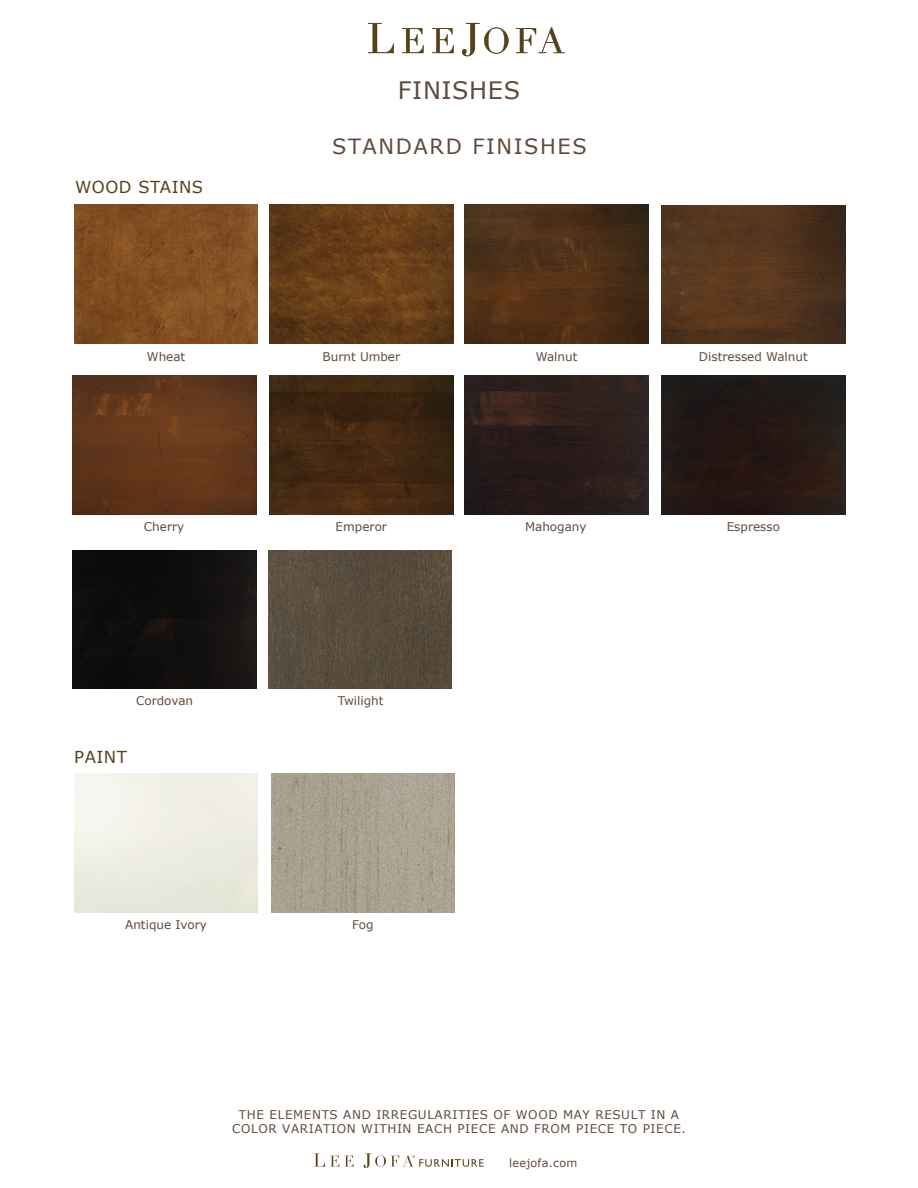
<style>
.page{position:relative;width:918px;height:1188px;background:#fff}
.page>*{position:absolute;margin:0;border:0;box-sizing:border-box;transform-origin:0 0}
.t1{font:24px "Verdana";letter-spacing:.025em;color:#614a3d}
.t2{font:21px "Verdana";letter-spacing:.075em;color:#614a3d}
.t3{font:16.5px "Verdana";letter-spacing:.03em;color:#564218}
.t4{font:12px "Verdana";color:#614a3d}
.t5{font:12px "Verdana";letter-spacing:.05em;color:#614a3d}
.t6{font:11.25px "Verdana";letter-spacing:.025em;color:#614a3d}
</style>
<div class="page">
<svg style="left:314px;top:1153px;width:40px;height:14px"></svg>
<svg style="left:364px;top:1153px;width:120px;height:15px"></svg>
<svg style="left:368px;top:23px;width:26px;height:30px"></svg>
<svg style="left:402px;top:28px;width:22px;height:25px"></svg>
<svg style="left:432px;top:28px;width:22px;height:25px"></svg>
<svg style="left:462px;top:23px;width:47px;height:33px"></svg>
<svg style="left:516px;top:27px;width:49px;height:26px"></svg>
<img style="left:271px;top:774px;width:184px;height:138px">
<img style="left:74px;top:205px;width:184px;height:138px">
<img style="left:270px;top:376px;width:183px;height:138px">
<img style="left:270px;top:205px;width:183px;height:138px">
<img style="left:465px;top:376px;width:183px;height:138px">
<img style="left:465px;top:205px;width:183px;height:138px">
<img style="left:662px;top:205px;width:183px;height:139px">
<img style="left:662px;top:376px;width:183px;height:138px">
<img style="left:73px;top:376px;width:183px;height:138px">
<img style="left:73px;top:550px;width:183px;height:139px">
<img style="left:268px;top:550px;width:184px;height:139px">
<p class="t1" style="left:398px;top:75px;width:124px">FINISHES</p>
<p class="t3" style="left:75px;top:176px;width:130px">WOOD STAINS</p>
<p class="t4" style="left:147px;top:349px;width:40px">Wheat</p>
<p class="t2" style="left:332px;top:133px;width:256px">STANDARD FINISHES</p>
<p class="t4" style="left:323px;top:349px;width:79px">Burnt Umber</p>
<p class="t4" style="left:536px;top:349px;width:43px">Walnut</p>
<p class="t4" style="left:699px;top:349px;width:110px">Distressed Walnut</p>
<p class="t4" style="left:144px;top:519px;width:42px">Cherry</p>
<p class="t4" style="left:727px;top:519px;width:55px">Espresso</p>
<p class="t4" style="left:525px;top:519px;width:63px">Mahogany</p>
<p class="t4" style="left:336px;top:519px;width:53px">Emperor</p>
<p class="t4" style="left:136px;top:693px;width:59px">Cordovan</p>
<p class="t4" style="left:338px;top:693px;width:47px">Twilight</p>
<p class="t3" style="left:74px;top:746px;width:54px">PAINT</p>
<p class="t4" style="left:125px;top:917px;width:83px">Antique Ivory</p>
<p class="t4" style="left:352px;top:917px;width:23px">Fog</p>
<p class="t5" style="left:239px;top:1107px;width:442px">THE ELEMENTS AND IRREGULARITIES OF WOOD MAY RESULT IN A</p>
<p class="t5" style="left:232px;top:1121px;width:455px">COLOR VARIATION WITHIN EACH PIECE AND FROM PIECE TO PIECE.</p>
<p class="t6" style="left:509px;top:1156px;width:70px">leejofa.com</p>
</div>
